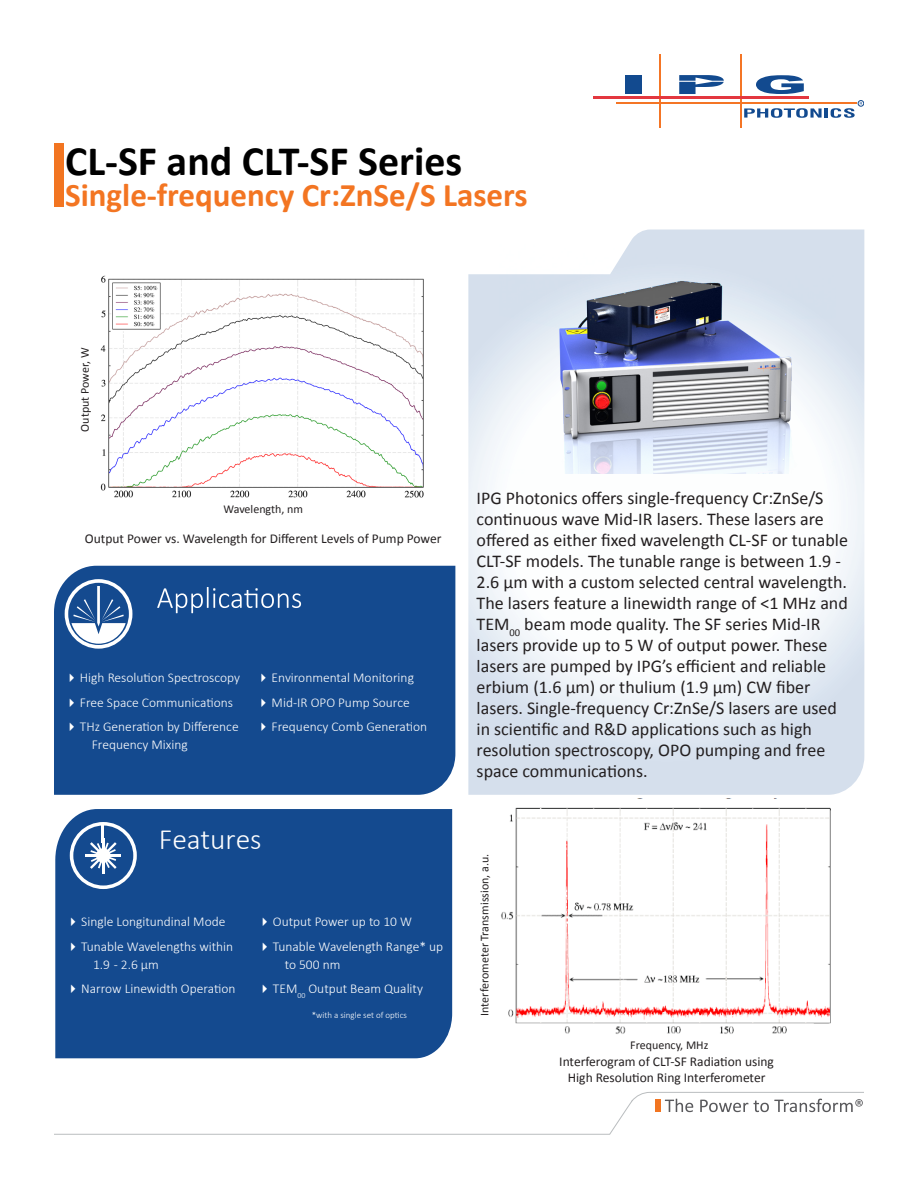
<style>
.page{position:relative;width:918px;height:1188px;background:#fff}
.page>*{position:absolute;margin:0;border:0;box-sizing:border-box;transform-origin:0 0}
.t1{font:700 42px "Calibri";color:#000}
.t2{font:700 33px "Calibri";color:#f37522}
.t3{font:300 29.55px "Calibri";color:#fff}
.t4{font:18px/21px "Calibri";color:#231f20}
.t5{font:300 13.5px/18px "Calibri";color:#fff}
.t6{font:13.5px/16.2px "Calibri";color:#231f20;text-align:center}
.t7{font:12px "Calibri";color:#231f20}
.Feature_Bullets{font:300 9px "Calibri";color:#fff}
</style>
<div class="page">
<svg style="left:54px;top:1092px;width:810px;height:43px"></svg>
<svg style="left:756px;top:75px;width:48px;height:19px"></svg>
<hr style="left:660px;top:54px;width:1px;height:74px;background:#f47525">
<hr style="left:616px;top:103px;width:241px;height:1px;background:#f47525">
<hr style="left:740px;top:54px;width:1px;height:74px;background:#f47525">
<hr style="left:594px;top:96px;width:215px;height:3px;background:#e3373f">
<svg style="left:744px;top:100px;width:120px;height:18px"></svg>
<div style="left:626px;top:75px;width:16px;height:6px;background:#124a8f"></div>
<div style="left:626px;top:82px;width:16px;height:12px;background:#124a8f"></div>
<svg style="left:679px;top:75px;width:45px;height:19px"></svg>
<svg style="left:468px;top:230px;width:396px;height:565px"></svg>
<div style="left:54px;top:566px;width:401px;height:229px;background:#144a8f"></div>
<svg style="left:65px;top:579px;width:67px;height:70px"></svg>
<svg style="left:157px;top:587px;width:144px;height:26px;background:#3e6aa2"></svg>
<div style="left:55px;top:809px;width:397px;height:249px;background:#144a8f"></div>
<svg style="left:70px;top:822px;width:67px;height:67px"></svg>
<div style="left:96px;top:848px;width:15px;height:15px;background:#fff;border-radius:50%"></div>
<hr style="left:101px;top:825px;width:3px;height:17px;background:#fff">
<div style="left:54px;top:144px;width:9px;height:63px;background:#f27521"></div>
<img style="left:100px;top:275px;width:324px;height:223px">
<img style="left:501px;top:807px;width:330px;height:227px">
<img style="left:500px;top:245px;width:336px;height:229px">
<svg style="left:70px;top:673px;width:4px;height:9px"></svg>
<svg style="left:70px;top:698px;width:4px;height:9px"></svg>
<svg style="left:70px;top:723px;width:4px;height:8px"></svg>
<svg style="left:262px;top:673px;width:4px;height:9px"></svg>
<svg style="left:262px;top:698px;width:4px;height:9px"></svg>
<svg style="left:262px;top:723px;width:4px;height:8px"></svg>
<svg style="left:71px;top:917px;width:4px;height:9px"></svg>
<svg style="left:71px;top:942px;width:4px;height:9px"></svg>
<svg style="left:71px;top:985px;width:4px;height:8px"></svg>
<svg style="left:263px;top:917px;width:4px;height:9px"></svg>
<svg style="left:263px;top:942px;width:4px;height:9px"></svg>
<svg style="left:263px;top:985px;width:4px;height:8px"></svg>
<p class="t1" style="left:65px;top:134px;width:399px">CL-SF and CLT-SF Series</p>
<p class="t2" style="left:65px;top:174px;width:464px">Single-frequency Cr:ZnSe/S Lasers</p>
<p class="t7" style="left:77px;top:432px;width:85px;rotate:-90deg">Output Power, W</p>
<p class="t7" style="left:224px;top:501px;width:81px">Wavelength, nm</p>
<p class="t6" style="left:85px;top:530px;width:358px">Output Power vs. Wavelength for Different Levels of Pump Power</p>
<p class="t5" style="left:80px;top:668px;width:162px">High Resolution Spectroscopy</p>
<p class="t5" style="left:80px;top:693px;width:155px">Free Space Communications</p>
<p class="t5" style="left:92px;top:718px;width:148px;text-indent:-12px">THz Generation by Difference<br>Frequency Mixing</p>
<p class="t5" style="left:272px;top:668px;width:144px">Environmental Monitoring</p>
<p class="t5" style="left:272px;top:693px;width:140px">Mid-IR OPO Pump Source</p>
<p class="t5" style="left:272px;top:718px;width:157px">Frequency Comb Generation</p>
<h3 class="t3" style="left:159px;top:821px;width:104px">Features</h3>
<p class="t5" style="left:81px;top:912px;width:146px">Single Longitundinal Mode</p>
<p class="t5" style="left:93px;top:937px;width:142px;text-indent:-12px">Tunable Wavelengths within<br>1.9 - 2.6 μm</p>
<p class="t5" style="left:81px;top:980px;width:156px">Narrow Linewidth Operation</p>
<p class="t5" style="left:273px;top:912px;width:141px">Output Power up to 10 W</p>
<p class="t5" style="left:285px;top:937px;width:160px;text-indent:-12px">Tunable Wavelength Range* up to 500 nm</p>
<p class="t5" style="left:273px;top:980px;width:152px">TEM<sub>00</sub> Output Beam Quality</p>
<p class="Feature_Bullets" style="left:312px;top:1009px;width:97px">*with a single set of optics</p>
<p class="t4" style="left:477px;top:488px;width:373px">IPG Photonics offers single-frequency Cr:ZnSe/S continuous wave Mid-IR lasers. These lasers are offered as either fixed wavelength CL-SF or tunable CLT-SF models. The tunable range is between 1.9 - 2.6 μm with a custom selected central wavelength.<br>The lasers feature a linewidth range of &lt;1 MHz and TEM<sub>00</sub> beam mode quality. The SF series Mid-IR lasers provide up to 5 W of output power. These lasers are pumped by IPG’s efficient and reliable erbium (1.6 μm) or thulium (1.9 μm) CW fiber lasers. Single-frequency Cr:ZnSe/S lasers are used in scientific and R&amp;D applications such as high resolution spectroscopy, OPO pumping and free space communications.</p>
<p class="t7" style="left:477px;top:1016px;width:163px;rotate:-90deg">Interferometer Transmission, a.u.</p>
<p class="t7" style="left:630px;top:1038px;width:80px">Frequency, MHz</p>
<p class="t6" style="left:559px;top:1053px;width:216px">Interferogram of CLT-SF Radiation using<br>High Resolution Ring Interferometer</p>
</div>
